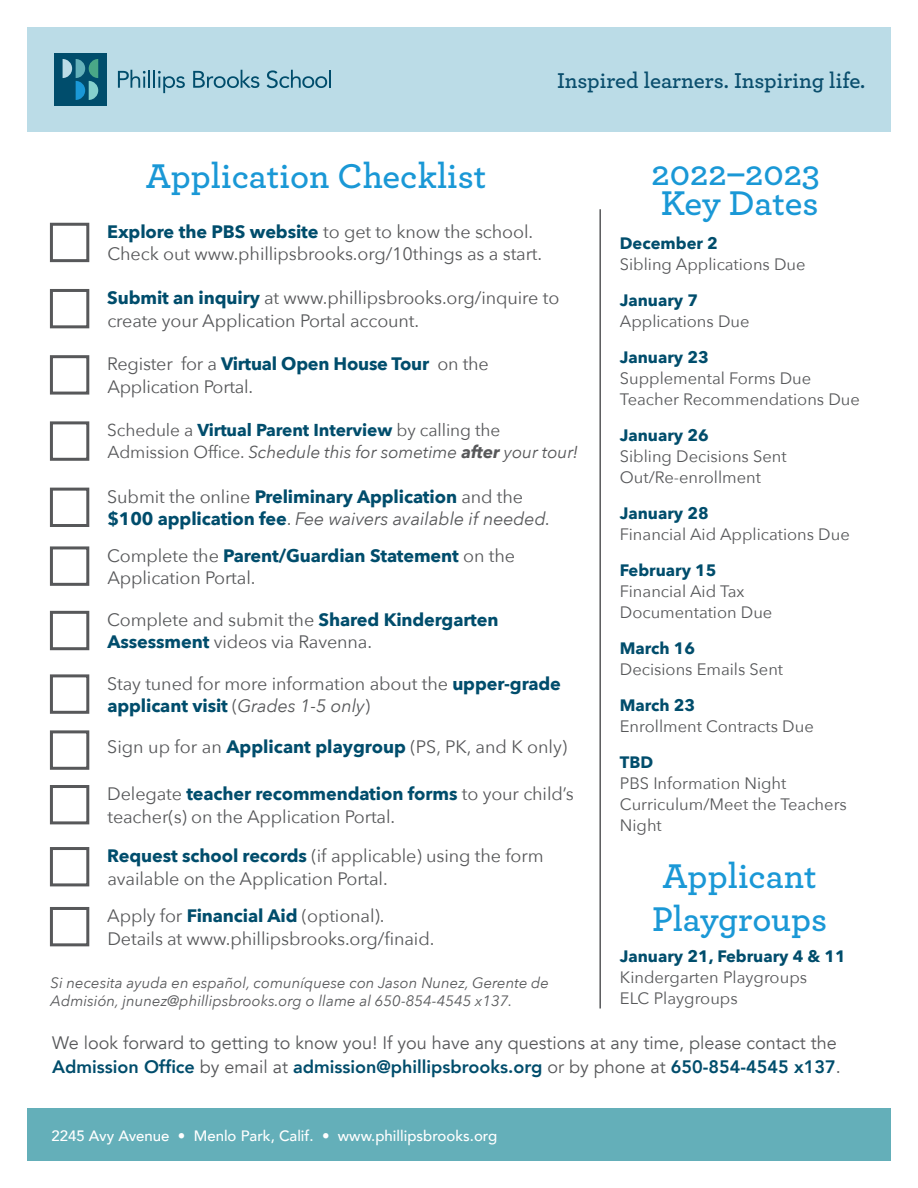
<style>
.page{position:relative;width:918px;height:1188px;background:#fff}
.page>*{position:absolute;margin:0;border:0;box-sizing:border-box;transform-origin:0 0}
.t1{font:600 36px/30px "Archer";color:#1a98d6}
.t2{font:600 22.5px "Archer";color:#0a4e6d}
.t3{font:18px/22.5px "Avenir Next";letter-spacing:-.005em;color:#57585a}
.t4{font:18px/24px "Avenir";color:#57585a}
.t5{font:700 18px/22.5px "Avenir Next";letter-spacing:-.005em;color:#004d6c}
.t6{font:17.25px/22.5px "Avenir Next";color:#57585a}
.t7{font:16.5px/21px "Avenir Next";color:#57585a}
.t8{font:700 16.5px "Avenir Next";color:#004d6c}
.t9{font:italic 15px/18px "Avenir Next";color:#58595b}
.t10{font:500 15px "Avenir";color:#fff}
.s1{font-weight:700;color:#004d6c}
.s2{font-style:italic}
.s3{font-weight:700;font-style:italic}
.s4{font-weight:400;color:#57585a}
.s5{font-weight:400;font-style:italic;color:#57585a}
.s6{font-weight:800;color:#004d6c}
</style>
<div class="page">
<div style="left:27px;top:27px;width:864px;height:105px;background:#bbdce7"></div>
<svg style="left:118px;top:70px;width:67px;height:23px"></svg>
<svg style="left:193px;top:70px;width:66px;height:18px"></svg>
<svg style="left:267px;top:70px;width:64px;height:18px"></svg>
<div style="left:54px;top:53px;width:53px;height:53px;background:#004d6c"></div>
<svg style="left:63px;top:59px;width:35px;height:41px"></svg>
<div style="left:27px;top:1109px;width:864px;height:52px;background:#64afb9"></div>
<div style="left:50px;top:223px;width:39px;height:39px;border:3px solid #57585a"></div>
<div style="left:50px;top:289px;width:39px;height:39px;border:3px solid #57585a"></div>
<div style="left:50px;top:355px;width:39px;height:40px;border:3px solid #57585a"></div>
<div style="left:50px;top:421px;width:39px;height:40px;border:3px solid #57585a"></div>
<div style="left:50px;top:488px;width:39px;height:39px;border:3px solid #57585a"></div>
<div style="left:50px;top:611px;width:39px;height:39px;border:3px solid #57585a"></div>
<div style="left:50px;top:546px;width:39px;height:40px;border:3px solid #57585a"></div>
<div style="left:50px;top:785px;width:39px;height:39px;border:3px solid #57585a"></div>
<div style="left:50px;top:847px;width:39px;height:39px;border:3px solid #57585a"></div>
<div style="left:50px;top:907px;width:39px;height:39px;border:3px solid #57585a"></div>
<hr style="left:599px;top:209px;width:2px;height:800px;background:#57585a">
<div style="left:50px;top:674px;width:39px;height:40px;border:3px solid #57585a"></div>
<div style="left:50px;top:730px;width:39px;height:40px;border:3px solid #57585a"></div>
<p class="t2" style="left:557px;top:63px;width:310px">Inspired learners. Inspiring life.</p>
<h1 class="t1" style="left:146px;top:159px;width:342px">Application Checklist</h1>
<h1 class="t1" style="left:651px;top:156px;width:170px">2022–2023<br>Key Dates</h1>
<p class="t3" style="left:107px;top:220px;width:436px"><span class="s1">Explore the PBS website</span> to get to know the school.<br>Check out www.phillipsbrooks.org/10things as a start.</p>
<p class="t3" style="left:107px;top:286px;width:454px"><span class="s1">Submit an inquiry</span> at www.phillipsbrooks.org/inquire to create your Application Portal account.</p>
<p class="t3" style="left:107px;top:352px;width:383px">Register for a <span class="s1">Virtual Open House Tour</span> on the<br>Application Portal.</p>
<p class="t6" style="left:107px;top:418px;width:472px">Schedule a <span class="s1">Virtual Parent Interview</span> by calling the<br>Admission Office. <span class="s2">Schedule this for sometime</span> <span class="s3">after</span> <span class="s2">your tour!</span></p>
<p class="t5" style="left:107px;top:485px;width:445px"><span class="s4">Submit the online</span> Preliminary Application <span class="s4">and the </span>$100 application fee<span class="s4">.</span> <span class="s5">Fee waivers available if needed.</span></p>
<p class="t3" style="left:107px;top:543px;width:409px">Complete the <span class="s1">Parent/Guardian Statement</span> on the<br>Application Portal.</p>
<p class="t3" style="left:107px;top:608px;width:393px">Complete and submit the <span class="s1">Shared Kindergarten<br>Assessment</span> videos via Ravenna.</p>
<p class="t3" style="left:107px;top:671px;width:455px">Stay tuned for more information about the <span class="s1">upper-grade applicant visit</span> (<span class="s2">Grades 1-5 only</span>)</p>
<p class="t3" style="left:107px;top:735px;width:462px">Sign up for an <span class="s1">Applicant playgroup</span> (PS, PK, and K only)</p>
<p class="t3" style="left:107px;top:782px;width:468px">Delegate <span class="s1">teacher recommendation forms</span> to your child’s teacher(s) on the Application Portal.</p>
<p class="t3" style="left:107px;top:844px;width:438px"><span class="s1">Request school records</span> (if applicable) using the form available on the Application Portal.</p>
<p class="t3" style="left:107px;top:904px;width:329px">Apply for <span class="s1">Financial Aid</span> (optional).<br>Details at www.phillipsbrooks.org/finaid.</p>
<p class="t9" style="left:51px;top:973px;width:500px">Si necesita ayuda en español, comuníquese con Jason Nunez, Gerente de<br>Admisión, jnunez@phillipsbrooks.org o llame al 650-854-4545 x137.</p>
<p class="t8" style="left:620px;top:229px;width:100px">December 2</p>
<p class="t7" style="left:620px;top:253px;width:187px">Sibling Applications Due</p>
<p class="t8" style="left:620px;top:286px;width:80px">January 7</p>
<p class="t7" style="left:620px;top:310px;width:131px">Applications Due</p>
<p class="t8" style="left:620px;top:343px;width:90px">January 23</p>
<p class="t7" style="left:620px;top:367px;width:242px">Supplemental Forms Due<br>Teacher Recommendations Due</p>
<p class="t8" style="left:620px;top:421px;width:90px">January 26</p>
<p class="t7" style="left:620px;top:445px;width:168px">Sibling Decisions Sent<br>Out/Re-enrollment</p>
<p class="t8" style="left:620px;top:499px;width:90px">January 28</p>
<p class="t7" style="left:620px;top:523px;width:231px">Financial Aid Applications Due</p>
<p class="t8" style="left:620px;top:556px;width:98px">February 15</p>
<p class="t7" style="left:620px;top:580px;width:154px">Financial Aid Tax<br>Documentation Due</p>
<p class="t8" style="left:620px;top:634px;width:77px">March 16</p>
<p class="t7" style="left:620px;top:658px;width:165px">Decisions Emails Sent</p>
<p class="t8" style="left:620px;top:691px;width:77px">March 23</p>
<p class="t7" style="left:620px;top:715px;width:195px">Enrollment Contracts Due</p>
<p class="t8" style="left:620px;top:748px;width:35px">TBD</p>
<p class="t7" style="left:620px;top:772px;width:229px">PBS Information Night<br>Curriculum/Meet the Teachers<br>Night</p>
<h1 class="t1" style="left:652px;top:852px;width:177px;line-height:43.2px">Applicant<br>Playgroups</h1>
<p class="t8" style="left:620px;top:942px;width:228px">January 21, February 4 &amp; 11</p>
<p class="t7" style="left:620px;top:966px;width:189px">Kindergarten Playgroups<br>ELC Playgroups</p>
<p class="t4" style="left:52px;top:1031px;width:790px">We look forward to getting to know you! If you have any questions at any time, please contact the<br><span class="s6">Admission Office</span> by email at <span class="s6">admission@phillipsbrooks.org</span> or by phone at <span class="s6">650-854-4545 x137</span>.</p>
<p class="t10" style="left:51px;top:1123px;width:447px">2245 Avy Avenue • Menlo Park, Calif. • www.phillipsbrooks.org</p>
</div>
